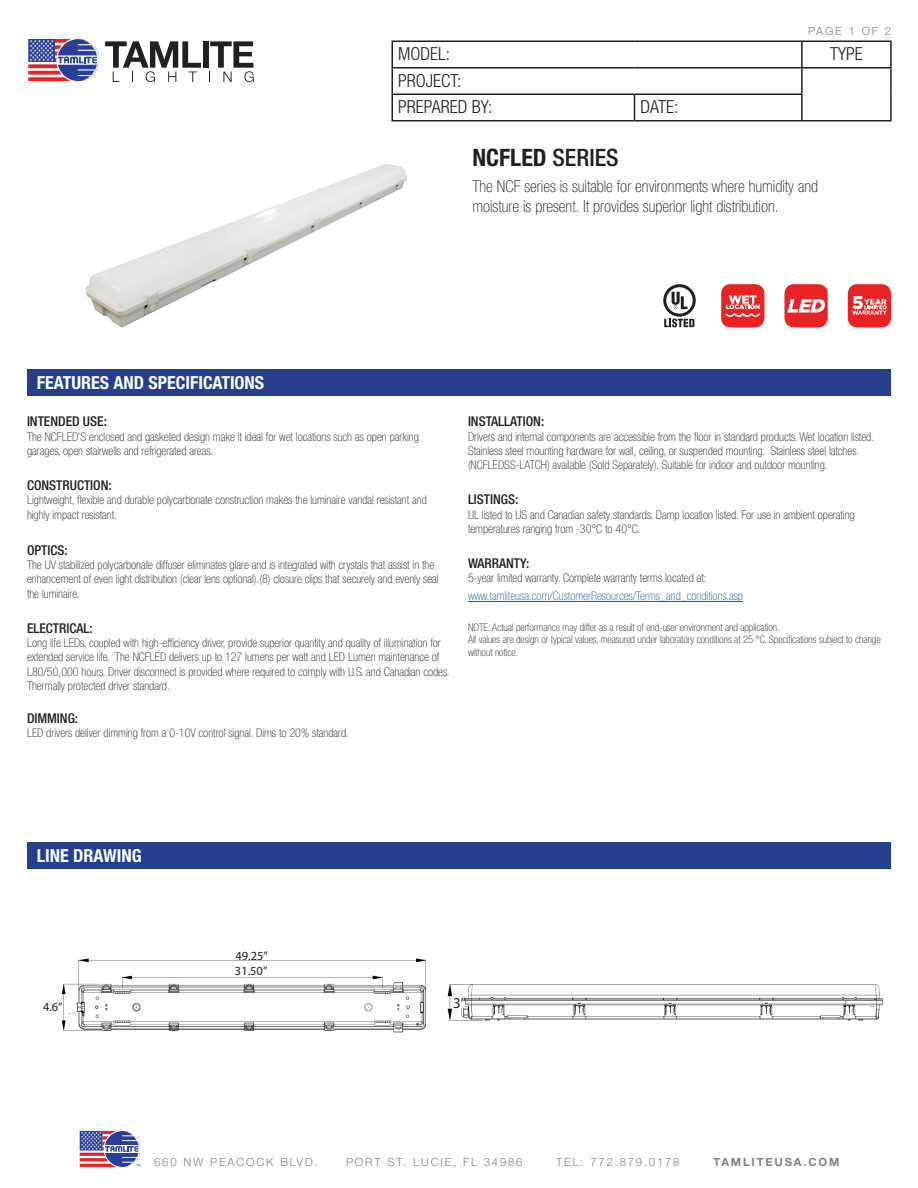
<style>
.page{position:relative;width:918px;height:1188px;background:#fff}
.page>*{position:absolute;margin:0;border:0;box-sizing:border-box;transform-origin:0 0}
.t1{font:700 condensed 24px "Helvetica Neue LT Std";color:#231f20}
.t2{font:700 condensed 18px "Helvetica Neue LT Std";color:#fff}
.t3{font:300 condensed 18px "Helvetica Neue LT Std";color:#231f20}
.t4{font:100 condensed 16.5px "Helvetica Neue LT Std";color:#231f20}
.t5{font:15px "Myriad Pro";color:#231f20}
.t6{font:500 condensed 13.5px "Helvetica Neue LT Std";color:#231f20}
.t7{font:12.45px/15.3px "Myriad Pro";color:#231f20}
.t8{font:100 condensed 12px/14.4px "Helvetica Neue LT Std";color:#231f20}
.t9{font:100 condensed 12px "Helvetica Neue LT Std";color:#175d9e}
.t10{font:300 11.25px "Helvetica Neue LT Std";letter-spacing:.16em;color:#808285}
.t11{font:700 11.25px "Helvetica Neue LT Std";letter-spacing:.16em;color:#808285}
.t12{font:100 condensed 10.5px/12.6px "Helvetica Neue LT Std";color:#231f20}
.s1{font-weight:500}
</style>
<div class="page">
<svg style="left:79px;top:1130px;width:38px;height:37px"></svg>
<svg style="left:80px;top:1131px;width:60px;height:36px"></svg>
<div style="left:203px;top:41px;width:6px;height:27px;background:#231f20"></div>
<svg style="left:105px;top:41px;width:96px;height:41px"></svg>
<svg style="left:209px;top:41px;width:45px;height:41px"></svg>
<div style="left:27px;top:38px;width:52px;height:44px;background:#fdf3f8"></div>
<svg style="left:28px;top:39px;width:71px;height:42px"></svg>
<hr style="left:392px;top:40px;width:242px;height:2px;background:#231f20">
<hr style="left:634px;top:40px;width:168px;height:2px;background:#231f20">
<hr style="left:802px;top:40px;width:90px;height:2px;background:#231f20">
<hr style="left:801px;top:42px;width:2px;height:25px;background:#231f20">
<hr style="left:890px;top:42px;width:2px;height:25px;background:#231f20">
<hr style="left:392px;top:67px;width:242px;height:2px;background:#231f20">
<hr style="left:634px;top:67px;width:168px;height:2px;background:#231f20">
<hr style="left:802px;top:67px;width:90px;height:2px;background:#231f20">
<hr style="left:801px;top:68px;width:2px;height:25px;background:#231f20">
<hr style="left:890px;top:68px;width:2px;height:26px;background:#231f20">
<hr style="left:392px;top:93px;width:242px;height:2px;background:#231f20">
<svg style="left:392px;top:42px;width:1px;height:78px"></svg>
<hr style="left:634px;top:93px;width:169px;height:2px;background:#231f20">
<svg style="left:634px;top:95px;width:1px;height:25px"></svg>
<hr style="left:801px;top:95px;width:2px;height:25px;background:#231f20">
<hr style="left:890px;top:94px;width:2px;height:26px;background:#231f20">
<hr style="left:392px;top:120px;width:242px;height:2px;background:#231f20">
<hr style="left:634px;top:120px;width:168px;height:2px;background:#231f20">
<hr style="left:802px;top:120px;width:90px;height:2px;background:#231f20">
<div style="left:27px;top:369px;width:864px;height:27px;background:#253f8e"></div>
<div style="left:27px;top:842px;width:864px;height:27px;background:#253f8e"></div>
<svg style="left:663px;top:284px;width:33px;height:43px"></svg>
<div style="left:721px;top:284px;width:43px;height:43px;background:#ea2224;border-radius:9px"></div>
<svg style="left:725px;top:295px;width:35px;height:22px"></svg>
<div style="left:784px;top:284px;width:44px;height:43px;background:#ea2224;border-radius:9px"></div>
<svg style="left:787px;top:299px;width:38px;height:14px"></svg>
<div style="left:848px;top:284px;width:43px;height:43px;background:#ea2224;border-radius:9px"></div>
<svg style="left:852px;top:296px;width:35px;height:19px"></svg>
<hr style="left:468px;top:601px;width:275px;height:1px;background:#175d9e">
<img style="left:85px;top:164px;width:323px;height:164px">
<img style="left:61px;top:958px;width:365px;height:75px">
<div style="left:240px;top:948px;width:25px;height:11px;background:#fff"></div>
<div style="left:237px;top:965px;width:31px;height:10px;background:#fff"></div>
<div style="left:66px;top:1000px;width:10px;height:13px;background:#fff"></div>
<img style="left:447px;top:984px;width:436px;height:37px">
<div style="left:454px;top:996px;width:11px;height:10px;background:#fff"></div>
<svg style="left:458px;top:1006px;width:6px;height:2px"></svg>
<p class="t10" style="left:808px;top:24px;width:84px">PAGE 1 OF 2</p>
<p class="t3" style="left:398px;top:43px;width:54px">MODEL:</p>
<p class="t3" style="left:830px;top:43px;width:34px">TYPE</p>
<p class="t3" style="left:398px;top:70px;width:65px">PROJECT:</p>
<p class="t3" style="left:398px;top:96px;width:96px">PREPARED BY:</p>
<p class="t3" style="left:640px;top:96px;width:39px">DATE:</p>
<p class="t1" style="left:472px;top:143px;width:148px">NCFLED <span class="s1">SERIES</span></p>
<p class="t4" style="left:472px;top:177px;width:347px">The NCF series is suitable for environments where humidity and</p>
<p class="t4" style="left:472px;top:197px;width:308px">moisture is present. It provides superior light distribution.</p>
<p class="t2" style="left:37px;top:372px;width:229px">FEATURES AND SPECIFICATIONS</p>
<p class="t6" style="left:27px;top:413px;width:81px">INTENDED USE:</p>
<p class="t8" style="left:27px;top:429px;width:393px">The NCFLED’S enclosed and gasketed design make it ideal for wet locations such as open parking garages, open stairwells and refrigerated areas.</p>
<p class="t6" style="left:27px;top:477px;width:86px">CONSTRUCTION:</p>
<p class="t8" style="left:27px;top:493px;width:401px">Lightweight, flexible and durable polycarbonate construction makes the luminaire vandal resistant and highly impact resistant.</p>
<p class="t6" style="left:27px;top:542px;width:42px">OPTICS:</p>
<p class="t8" style="left:27px;top:558px;width:413px">The UV stabilized polycarbonate diffuser eliminates glare and is integrated with crystals that assist in the enhancement of even light distribution (clear lens optional).(8) closure clips that securely and evenly seal the luminaire.</p>
<p class="t6" style="left:27px;top:620px;width:67px">ELECTRICAL:</p>
<p class="t8" style="left:27px;top:636px;width:415px">Long life LEDs, coupled with high-efficiency driver, provide superior quantity and quality of illumination for</p>
<p class="t8" style="left:27px;top:650px;width:424px">extended service life. The NCFLED delivers up to 127 lumens per watt and LED Lumen maintenance of<br>L80/50,000 hours. Driver disconnect is provided where required to comply with U.S. and Canadian codes.<br>Thermally protected driver standard.</p>
<p class="t6" style="left:27px;top:710px;width:53px">DIMMING:</p>
<p class="t8" style="left:27px;top:726px;width:324px">LED drivers deliver dimming from a 0-10V control signal. Dims to 20% standard.</p>
<p class="t6" style="left:468px;top:413px;width:78px">INSTALLATION:</p>
<p class="t8" style="left:468px;top:429px;width:408px">Drivers and internal components are accessible from the floor in standard products. Wet location listed.<br>Stainless steel mounting hardware for wall, ceiling, or suspended mounting. Stainless steel latches (NCFLEDSS-LATCH) available (Sold Separately). Suitable for indoor and outdoor mounting.</p>
<p class="t6" style="left:468px;top:491px;width:52px">LISTINGS:</p>
<p class="t8" style="left:468px;top:507px;width:388px">UL listed to US and Canadian safety standards. Damp location listed. For use in ambient operating temperatures ranging from -30°C to 40°C.</p>
<p class="t6" style="left:468px;top:555px;width:63px">WARRANTY:</p>
<p class="t8" style="left:468px;top:571px;width:240px">5-year limited warranty. Complete warranty terms located at:</p>
<p class="t9" style="left:468px;top:589px;width:277px">www.tamliteusa.com/CustomerResources/Terms_and_conditions.asp</p>
<p class="t12" style="left:468px;top:621px;width:313px">NOTE: Actual performance may differ as a result of end-user environment and application.</p>
<p class="t12" style="left:468px;top:633px;width:414px">All values are design or typical values, measured under laboratory conditions at 25 °C. Specifications subject to change without notice.</p>
<p class="t2" style="left:37px;top:845px;width:107px">LINE DRAWING</p>
<p class="t7" style="left:235px;top:948px;width:34px">49.25”<br>31.50”</p>
<p class="t7" style="left:43px;top:999px;width:21px">4.6”</p>
<p class="t5" style="left:453px;top:993px;width:15px">3”</p>
<p class="t10" style="left:154px;top:1155px;width:165px">660 NW PEACOCK BLVD.</p>
<p class="t10" style="left:346px;top:1155px;width:178px">PORT ST. LUCIE, FL 34986</p>
<p class="t10" style="left:556px;top:1155px;width:125px">TEL: 772.879.0178</p>
<p class="t11" style="left:714px;top:1155px;width:127px">TAMLITEUSA.COM</p>
</div>
